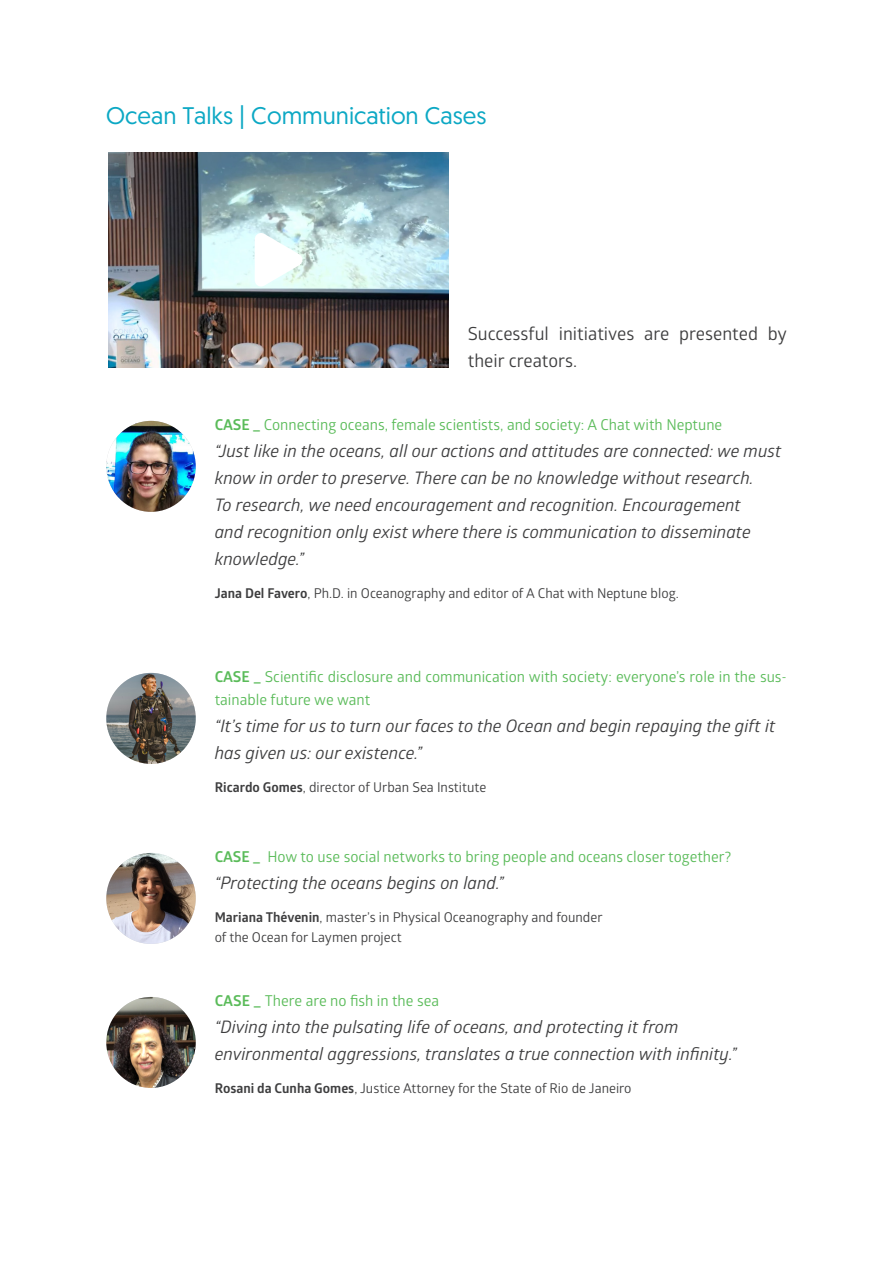
<style>
.page{position:relative;width:893px;height:1263px;background:#fff}
.page>*{position:absolute;margin:0;border:0;box-sizing:border-box;transform-origin:0 0}
.Titulo_2{font:24px "Geomanist";color:#0ca8c4}
.texto_corrido{font:18px/27px "Glober";color:#3e3e3f}
.aspas{font:italic 17.25px/27px "Glober";color:#3e3e3f}
.link_pra_frame{font:15px/22.5px "Glober";color:#5abb59}
.aspas-autor{font:13.5px/19.5px "Glober";color:#3e3e3f}
.s1{font-weight:700}
</style>
<div class="page">
<img style="left:108px;top:152px;width:341px;height:215px">
<svg style="left:255px;top:231px;width:47px;height:57px"></svg>
<img style="left:106px;top:421px;width:90px;height:91px">
<img style="left:106px;top:673px;width:90px;height:91px">
<img style="left:106px;top:853px;width:90px;height:91px">
<img style="left:106px;top:997px;width:90px;height:91px">
<p class="Titulo_2" style="left:106px;top:100px;width:382px">Ocean Talks | Communication Cases</p>
<p class="texto_corrido" style="left:468px;top:320px;width:321px">Successful initiatives are presented by their creators.</p>
<p class="link_pra_frame" style="left:215px;top:413px;width:509px"><span class="s1">CASE _</span> Connecting oceans, female scientists, and society: A Chat with Neptune</p>
<p class="aspas" style="left:215px;top:437px;width:568px">“Just like in the oceans, all our actions and attitudes are connected: we must know in order to preserve. There can be no knowledge without research.<br>To research, we need encouragement and recognition. Encouragement<br>and recognition only exist where there is communication to disseminate knowledge.”</p>
<p class="aspas-autor" style="left:215px;top:583px;width:466px"><span class="s1">Jana Del Favero</span>, Ph.D. in Oceanography and editor of A Chat with Neptune blog.</p>
<p class="link_pra_frame" style="left:215px;top:665px;width:573px"><span class="s1">CASE _</span> Scientific disclosure and communication with society: everyone’s role in the sus&shy;tainable future we want</p>
<p class="aspas" style="left:215px;top:711px;width:562px">“It’s time for us to turn our faces to the Ocean and begin repaying the gift it has given us: our existence.”</p>
<p class="aspas-autor" style="left:215px;top:777px;width:273px"><span class="s1">Ricardo Gomes</span>, director of Urban Sea Institute</p>
<p class="link_pra_frame" style="left:215px;top:845px;width:518px"><span class="s1">CASE _</span> How to use social networks to bring people and oceans closer together?</p>
<p class="aspas" style="left:215px;top:869px;width:291px">“Protecting the oceans begins on land.”</p>
<p class="aspas-autor" style="left:215px;top:907px;width:389px"><span class="s1">Mariana Thévenin</span>, master’s in Physical Oceanography and founder of the Ocean for Laymen project</p>
<p class="link_pra_frame" style="left:215px;top:989px;width:226px"><span class="s1">CASE _</span> There are no fish in the sea</p>
<p class="aspas" style="left:215px;top:1013px;width:524px">“Diving into the pulsating life of oceans, and protecting it from environmental aggressions, translates a true connection with infinity.”</p>
<p class="aspas-autor" style="left:215px;top:1078px;width:418px"><span class="s1">Rosani da Cunha Gomes</span>, Justice Attorney for the State of Rio de Janeiro</p>
</div>
